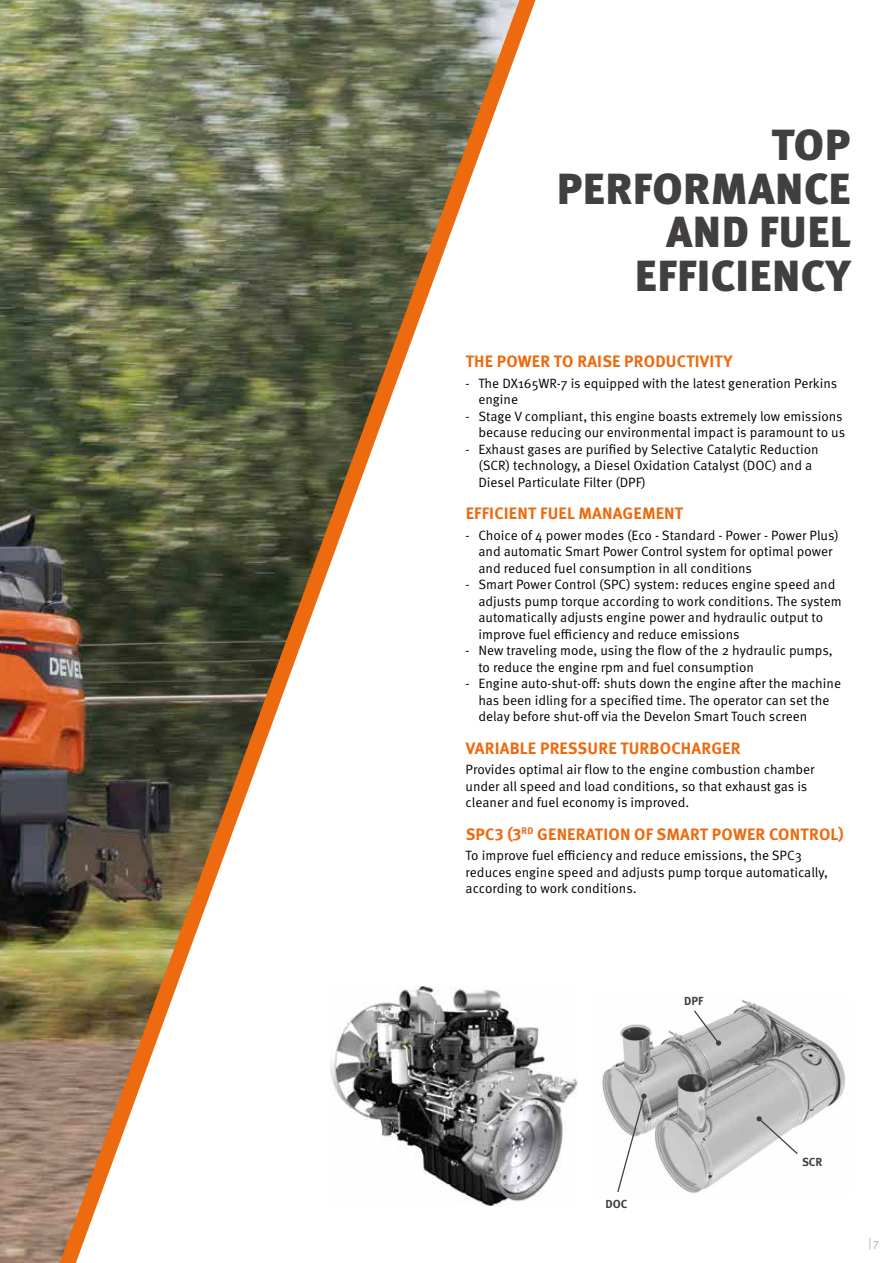
<style>
.page{position:relative;width:893px;height:1263px;background:#fff}
.page>*{position:absolute;margin:0;border:0;box-sizing:border-box;transform-origin:0 0}
.t1{font:900 43.5px/43.5px "Meta Pro";letter-spacing:.01em;color:#423f41;text-align:right}
.t2{font:700 16.5px "Meta Pro";letter-spacing:.01em;color:#ed6a0f}
.t3{font:13.5px/16.5px "Meta Pro Norm";color:#000}
.t4{font:12px "Meta Pro Norm";color:#b2b2b2}
.t5{font:700 11.7px "Meta Pro";color:#423f41}
</style>
<div class="page">
<img style="left:0;top:0;width:60px;height:1263px">
<img style="left:60px;top:0;width:475px;height:1263px">
<img style="left:330px;top:986px;width:247px;height:221px">
<img style="left:602px;top:1000px;width:244px;height:193px">
<svg style="left:693px;top:1009px;width:28px;height:37px"></svg>
<svg style="left:757px;top:1116px;width:42px;height:39px"></svg>
<svg style="left:616px;top:1093px;width:31px;height:100px"></svg>
<h1 class="t1" style="left:557px;top:121px;width:296px">TOP<br>PERFORMANCE<br>AND FUEL<br>EFFICIENCY</h1>
<p class="t2" style="left:466px;top:348px;width:268px">THE POWER TO RAISE PRODUCTIVITY</p>
<p class="t3" style="left:478px;top:374px;width:360px;text-indent:-13px">- The DX165WR-7 is equipped with the latest generation Perkins engine</p>
<p class="t3" style="left:466px;top:407px;width:381px;text-align:right">- Stage V compliant, this engine boasts extremely low emissions because reducing our environmental impact is paramount to us</p>
<p class="t3" style="left:478px;top:440px;width:342px;text-indent:-13px">- Exhaust gases are purified by Selective Catalytic Reduction (SCR) technology, a Diesel Oxidation Catalyst (DOC) and a<br>Diesel Particulate Filter (DPF)</p>
<p class="t2" style="left:466px;top:500px;width:219px">EFFICIENT FUEL MANAGEMENT</p>
<p class="t3" style="left:478px;top:526px;width:362px;text-indent:-13px">- Choice of 4 power modes (Eco - Standard - Power - Power Plus) and automatic Smart Power Control system for optimal power and reduced fuel consumption in all conditions</p>
<p class="t3" style="left:478px;top:576px;width:365px;text-indent:-13px">- Smart Power Control (SPC) system: reduces engine speed and adjusts pump torque according to work conditions. The system automatically adjusts engine power and hydraulic output to improve fuel efficiency and reduce emissions</p>
<p class="t3" style="left:478px;top:642px;width:356px;text-indent:-13px">- New traveling mode, using the flow of the 2 hydraulic pumps, to reduce the engine rpm and fuel consumption</p>
<p class="t3" style="left:478px;top:675px;width:364px;text-indent:-13px">- Engine auto-shut-off: shuts down the engine after the machine has been idling for a specified time. The operator can set the delay before shut-off via the Develon Smart Touch screen</p>
<p class="t2" style="left:466px;top:735px;width:276px">VARIABLE PRESSURE TURBOCHARGER</p>
<p class="t3" style="left:466px;top:761px;width:351px">Provides optimal air flow to the engine combustion chamber under all speed and load conditions, so that exhaust gas is cleaner and fuel economy is improved.</p>
<p class="t2" style="left:466px;top:821px;width:380px">SPC3 (3<sup>RD</sup> GENERATION OF SMART POWER CONTROL)</p>
<p class="t3" style="left:466px;top:847px;width:364px">To improve fuel efficiency and reduce emissions, the SPC3 reduces engine speed and adjusts pump torque automatically, according to work conditions.</p>
<p class="t5" style="left:684px;top:991px;width:21px">DPF</p>
<p class="t5" style="left:605px;top:1195px;width:24px">DOC</p>
<p class="t5" style="left:802px;top:1153px;width:22px">SCR</p>
<p class="t4" style="left:868px;top:1233px;width:12px">| 7</p>
</div>
